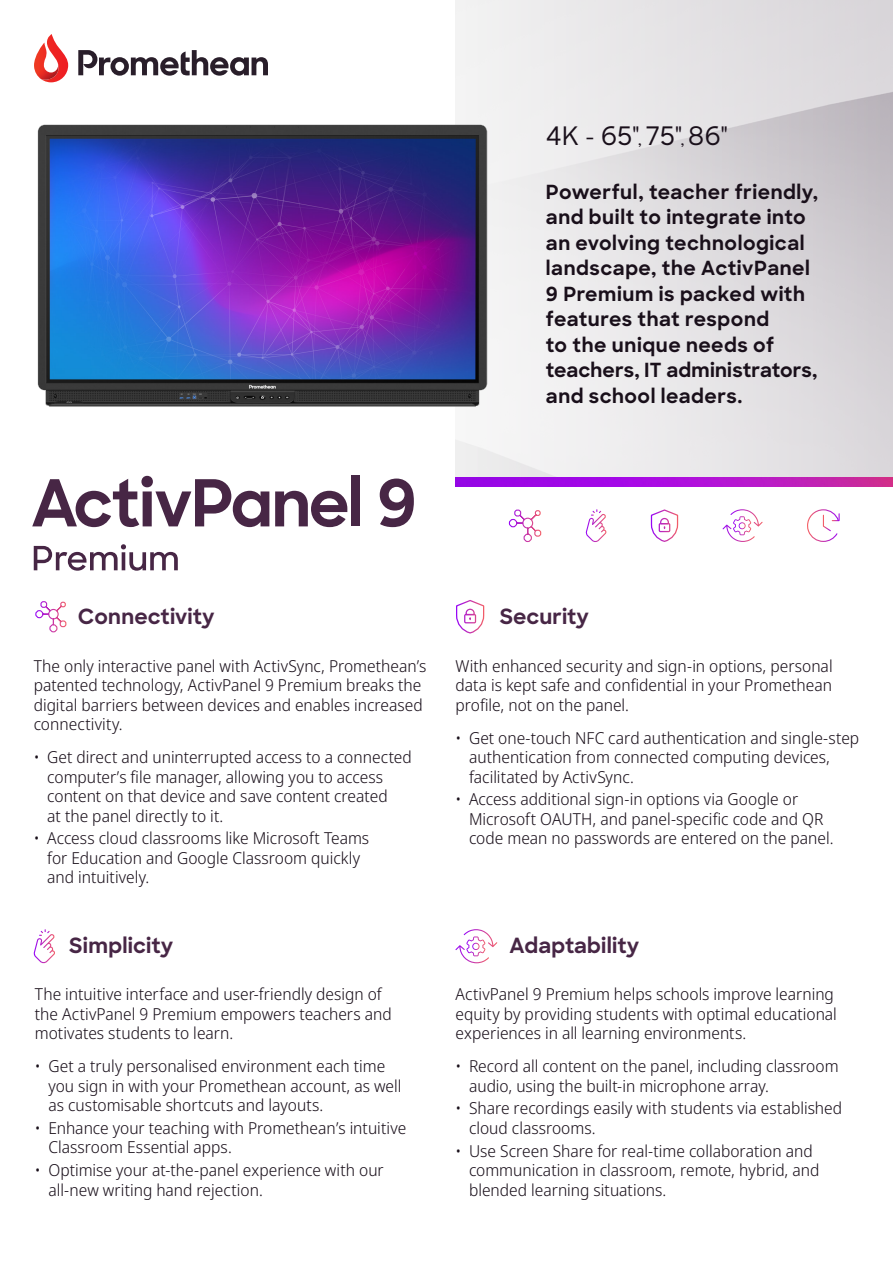
<style>
.page{position:relative;width:893px;height:1263px;background:#fff}
.page>*{position:absolute;margin:0;border:0;box-sizing:border-box;transform-origin:0 0}
.t1{font:500 25.5px "Sharp Sans";letter-spacing:.005em;color:#190f1a}
.Flyer_Subhead{font:700 21px "Sharp Sans";letter-spacing:.01em;color:#472645}
.Flyer_Subhead-2{font:700 19.5px/25.5px "Sharp Sans";letter-spacing:.025em;color:#190f1a}
.Flyer_Body{font:300 16.5px/19.5px "Noto Sans Display";color:#190f1a}
.s1{font-size:15px}
</style>
<div class="page">
<img style="left:37px;top:117px;width:455px;height:297px">
<img style="left:455px;top:477px;width:438px;height:10px">
<svg style="left:78px;top:50px;width:190px;height:26px"></svg>
<svg style="left:42px;top:34px;width:26px;height:48px"></svg>
<img style="left:34px;top:43px;width:27px;height:37px">
<svg style="left:34px;top:544px;width:144px;height:27px"></svg>
<svg style="left:32px;top:476px;width:237px;height:51px"></svg>
<svg style="left:275px;top:491px;width:72px;height:36px"></svg>
<div style="left:351px;top:475px;width:9px;height:51px;background:#472645"></div>
<svg style="left:380px;top:478px;width:34px;height:49px"></svg>
<svg style="left:33px;top:929px;width:22px;height:35px"></svg>
<svg style="left:35px;top:601px;width:32px;height:32px"></svg>
<svg style="left:456px;top:600px;width:29px;height:34px"></svg>
<svg style="left:455px;top:929px;width:42px;height:34px"></svg>
<svg style="left:650px;top:509px;width:29px;height:33px"></svg>
<svg style="left:723px;top:509px;width:40px;height:33px"></svg>
<svg style="left:807px;top:509px;width:33px;height:33px"></svg>
<svg style="left:585px;top:509px;width:22px;height:33px"></svg>
<svg style="left:508px;top:509px;width:34px;height:34px"></svg>
<p class="t1" style="left:546px;top:117px;width:184px">4K - 65"<span class="s1">,</span> 75"<span class="s1">,</span> 86"</p>
<p class="Flyer_Subhead-2" style="left:546px;top:178px;width:274px">Powerful, teacher friendly, and built to integrate into an evolving technological landscape, the ActivPanel<br>9 Premium is packed with features that respond<br>to the unique needs of teachers, IT administrators, and school leaders.</p>
<p class="Flyer_Subhead" style="left:78px;top:601px;width:138px">Connectivity</p>
<p class="Flyer_Body" style="left:34px;top:656px;width:394px">The only interactive panel with ActivSync, Promethean’s patented technology, ActivPanel 9 Premium breaks the digital barriers between devices and enables increased connectivity.</p>
<p class="Flyer_Body" style="left:47px;top:748px;width:366px;text-indent:-14px">• Get direct and uninterrupted access to a connected computer’s file manager, allowing you to access content on that device and save content created<br>at the panel directly to it.</p>
<p class="Flyer_Body" style="left:47px;top:829px;width:324px;text-indent:-14px">• Access cloud classrooms like Microsoft Teams for Education and Google Classroom quickly and intuitively.</p>
<p class="Flyer_Subhead" style="left:69px;top:930px;width:105px">Simplicity</p>
<p class="Flyer_Body" style="left:35px;top:985px;width:358px">The intuitive interface and user-friendly design of the ActivPanel 9 Premium empowers teachers and motivates students to learn.</p>
<p class="Flyer_Body" style="left:48px;top:1057px;width:355px;text-indent:-14px">• Get a truly personalised environment each time you sign in with your Promethean account, as well as customisable shortcuts and layouts.</p>
<p class="Flyer_Body" style="left:48px;top:1118px;width:359px;text-indent:-14px">• Enhance your teaching with Promethean’s intuitive<br>Classroom Essential apps.</p>
<p class="Flyer_Body" style="left:48px;top:1161px;width:337px;text-indent:-14px">• Optimise your at-the-panel experience with our all-new writing hand rejection.</p>
<p class="Flyer_Subhead" style="left:500px;top:601px;width:91px">Security</p>
<p class="Flyer_Body" style="left:455px;top:656px;width:379px;text-align:justify">With enhanced security and sign-in options, personal data is kept safe and confidential in your Promethean profile, not on the panel.</p>
<p class="Flyer_Body" style="left:469px;top:728px;width:392px;text-indent:-14px">• Get one-touch NFC card authentication and single-step authentication from connected computing devices, facilitated by ActivSync.</p>
<p class="Flyer_Body" style="left:469px;top:790px;width:366px;text-indent:-14px">• Access additional sign-in options via Google or<br>Microsoft OAUTH, and panel-specific code and QR code mean no passwords are entered on the panel.</p>
<p class="Flyer_Subhead" style="left:510px;top:930px;width:131px">Adaptability</p>
<p class="Flyer_Body" style="left:455px;top:985px;width:383px">ActivPanel 9 Premium helps schools improve learning equity by providing students with optimal educational experiences in all learning environments.</p>
<p class="Flyer_Body" style="left:469px;top:1057px;width:371px;text-indent:-14px">• Record all content on the panel, including classroom audio, using the built-in microphone array.</p>
<p class="Flyer_Body" style="left:469px;top:1099px;width:375px;text-indent:-14px">• Share recordings easily with students via established cloud classrooms.</p>
<p class="Flyer_Body" style="left:469px;top:1141px;width:352px;text-indent:-14px">• Use Screen Share for real-time collaboration and communication in classroom, remote, hybrid, and blended learning situations.</p>
</div>
